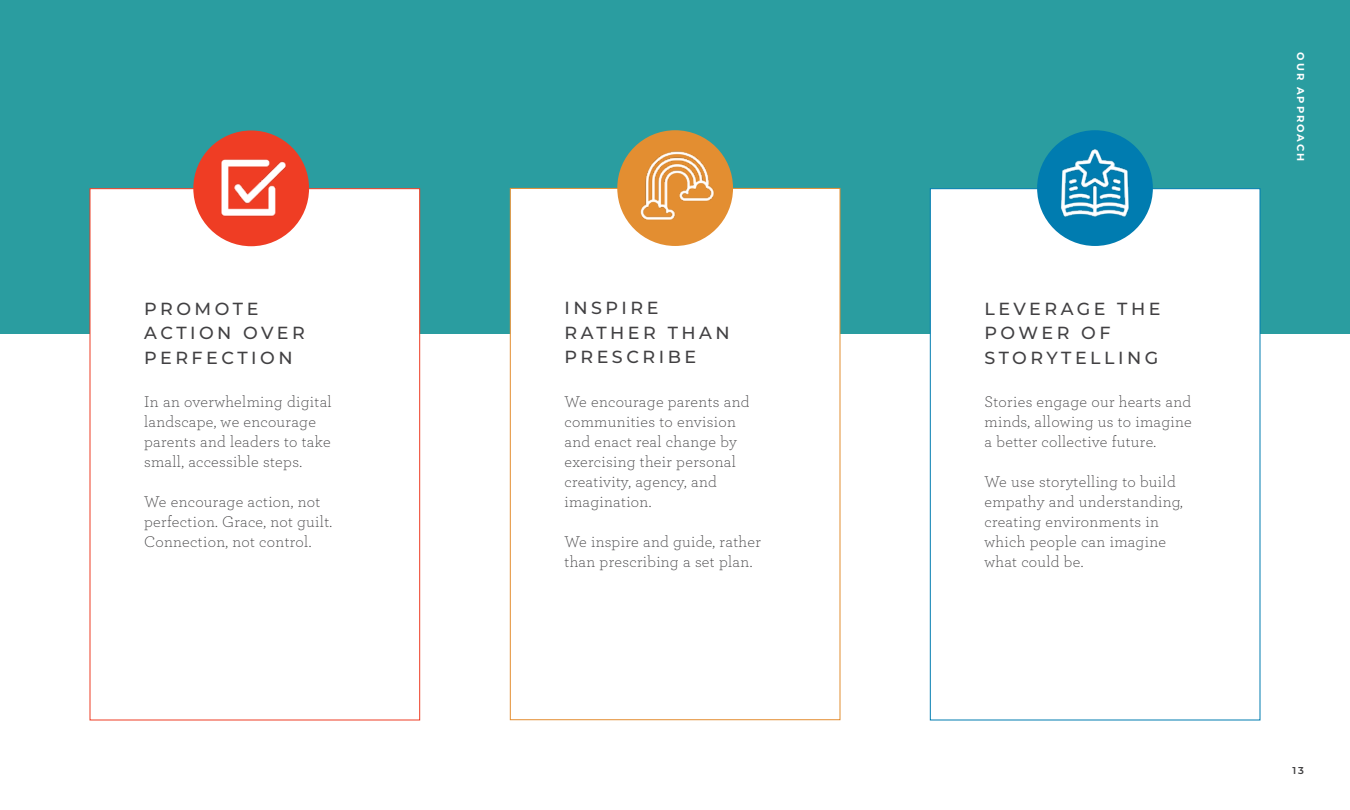
<style>
.page{position:relative;width:1350px;height:810px;background:#fff}
.page>*{position:absolute;margin:0;border:0;box-sizing:border-box;transform-origin:0 0}
.t1{font:500 17.5px/24.5px "Montserrat";letter-spacing:.2em;color:#414042}
.t2{font:300 16.25px/20px "Archer";letter-spacing:.02em;color:#414042}
.t3{font:700 10px "Montserrat";letter-spacing:.2em;color:#fff}
.t4{font:600 10px "Montserrat";color:#414042}
</style>
<div class="page">
<div style="left:0;top:0;width:1350px;height:334px;background:#2a9da0"></div>
<div style="left:90px;top:188px;width:330px;height:532px;background:#fff;border:1px solid #ef3d24"></div>
<div style="left:510px;top:188px;width:330px;height:532px;background:#fff;border:1px solid #e38e31"></div>
<div style="left:930px;top:188px;width:330px;height:532px;background:#fff;border:1px solid #007cb0"></div>
<div style="left:193px;top:130px;width:116px;height:116px;background:#ef3d24;border-radius:50%"></div>
<div style="left:617px;top:130px;width:116px;height:116px;background:#e38e31;border-radius:50%"></div>
<div style="left:1037px;top:130px;width:116px;height:116px;background:#007cb0;border-radius:50%"></div>
<img style="left:212px;top:151px;width:84px;height:84px">
<img style="left:635px;top:145px;width:88px;height:93px">
<img style="left:1055px;top:145px;width:83px;height:87px">
<p class="t1" style="left:144px;top:295px;width:162px">PROMOTE<br>ACTION OVER<br>PERFECTION</p>
<p class="t2" style="left:144px;top:391px;width:189px">In an overwhelming digital landscape, we encourage parents and leaders to take small, accessible steps.</p>
<p class="t2" style="left:144px;top:491px;width:190px">We encourage action, not perfection. Grace, not guilt.<br>Connection, not control.</p>
<p class="t1" style="left:565px;top:295px;width:167px">INSPIRE<br>RATHER THAN<br>PRESCRIBE</p>
<p class="t2" style="left:565px;top:391px;width:187px">We encourage parents and communities to envision and enact real change by exercising their personal creativity, agency, and imagination.</p>
<p class="t2" style="left:565px;top:531px;width:198px">We inspire and guide, rather than prescribing a set plan.</p>
<p class="t1" style="left:985px;top:295px;width:178px">LEVERAGE THE<br>POWER OF<br>STORYTELLING</p>
<p class="t2" style="left:985px;top:391px;width:209px;text-align:justify">Stories engage our hearts and minds, allowing us to imagine a better collective future.</p>
<p class="t2" style="left:985px;top:471px;width:200px">We use storytelling to build empathy and understanding, creating environments in which people can imagine what could be.</p>
<p class="t3" style="left:1308px;top:52px;width:111px;rotate:90deg">OUR APPROACH</p>
<p class="t4" style="left:1292px;top:763px;width:13px">13</p>
</div>
